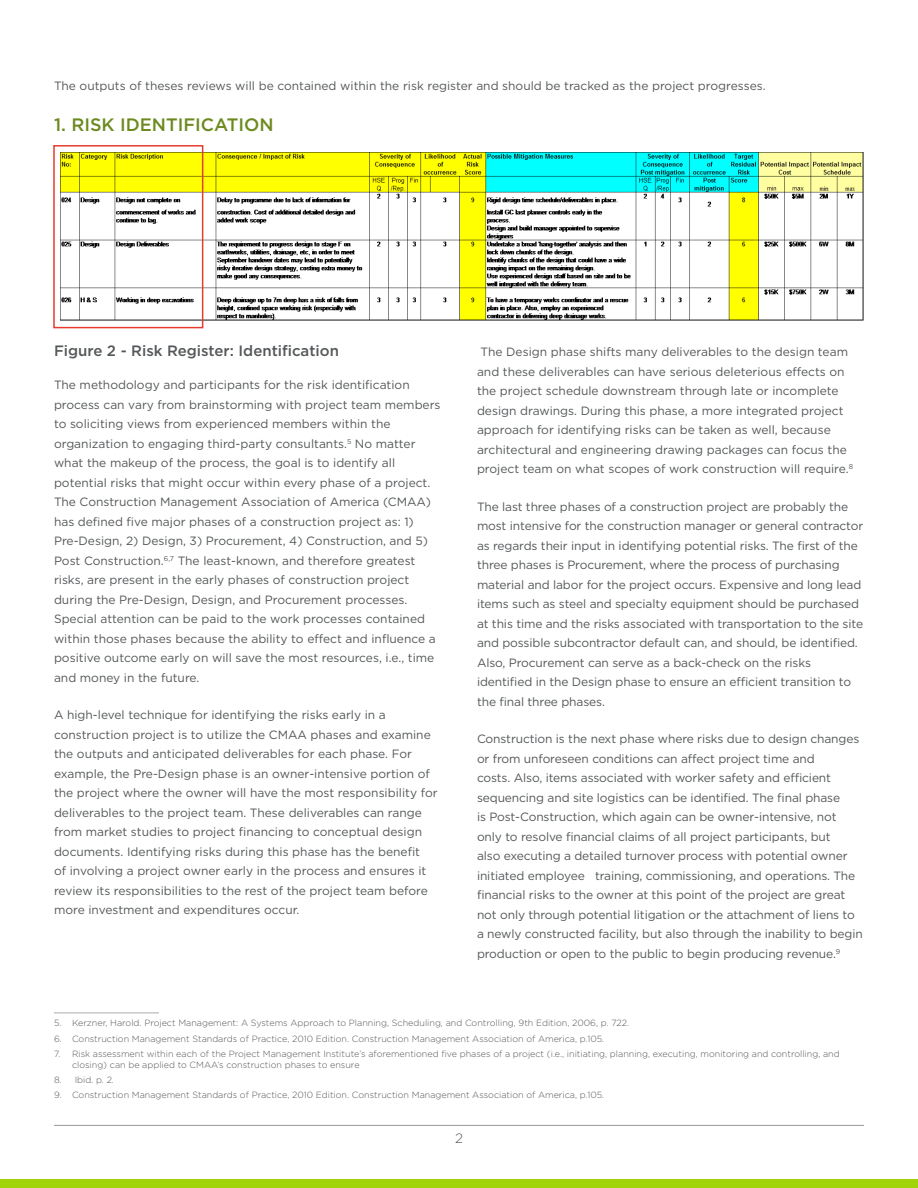
<style>
.page{position:relative;width:918px;height:1188px;background:#fff}
.page>*{position:absolute;margin:0;border:0;box-sizing:border-box;transform-origin:0 0}
.BOD_-_Copy_Headers{font:500 18px "Gotham";color:#6c8a1f}
.BOD_-_Copy_Header_2{font:500 15px "Gotham";color:#545759}
.PAGE_-_Numbers{font:300 13.5px "Gotham";color:#545759}
.BOD_-_Copy_P1_Gray{font:12px/19.5px "Gotham";letter-spacing:-.005em;color:#545759}
.t1{font:300 9px/10.8px "Gotham";color:#545759}
</style>
<div class="page">
<hr style="left:54px;top:1125px;width:810px;height:1px;background:#9a9799">
<div style="left:0;top:1179px;width:918px;height:9px;background:#a2d40a"></div>
<img style="left:60px;top:153px;width:804px;height:168px">
<hr style="left:54px;top:1013px;width:105px;height:1px;background:#aaacad">
<div style="left:53px;top:145px;width:150px;height:183px;border:2px solid #e73b2e"></div>
<p class="BOD_-_Copy_P1_Gray" style="left:54px;top:76px;width:713px">The outputs of theses reviews will be contained within the risk register and should be tracked as the project progresses.</p>
<p class="BOD_-_Copy_Headers" style="left:54px;top:112px;width:221px">1. RISK IDENTIFICATION</p>
<p class="BOD_-_Copy_Header_2" style="left:54px;top:341px;width:286px">Figure 2 - Risk Register: Identification</p>
<p class="BOD_-_Copy_P1_Gray" style="left:54px;top:375px;width:388px">The methodology and participants for the risk identification process can vary from brainstorming with project team members to soliciting views from experienced members within the organization to engaging third-party consultants.<sup>5</sup> No matter what the makeup of the process, the goal is to identify all potential risks that might occur within every phase of a project.<br>The Construction Management Association of America (CMAA) has defined five major phases of a construction project as: 1)<br>Pre-Design, 2) Design, 3) Procurement, 4) Construction, and 5)<br>Post Construction.<sup>6,7</sup> The least-known, and therefore greatest risks, are present in the early phases of construction project during the Pre-Design, Design, and Procurement processes.<br>Special attention can be paid to the work processes contained within those phases because the ability to effect and influence a positive outcome early on will save the most resources, i.e., time and money in the future.</p>
<p class="BOD_-_Copy_P1_Gray" style="left:54px;top:705px;width:385px">A high-level technique for identifying the risks early in a construction project is to utilize the CMAA phases and examine the outputs and anticipated deliverables for each phase. For example, the Pre-Design phase is an owner-intensive portion of the project where the owner will have the most responsibility for deliverables to the project team. These deliverables can range from market studies to project financing to conceptual design documents. Identifying risks during this phase has the benefit<br>of involving a project owner early in the process and ensures it review its responsibilities to the rest of the project team before more investment and expenditures occur.</p>
<p class="BOD_-_Copy_P1_Gray" style="left:477px;top:342px;width:378px">The Design phase shifts many deliverables to the design team and these deliverables can have serious deleterious effects on the project schedule downstream through late or incomplete design drawings. During this phase, a more integrated project approach for identifying risks can be taken as well, because architectural and engineering drawing packages can focus the project team on what scopes of work construction will require.<sup>8</sup></p>
<p class="BOD_-_Copy_P1_Gray" style="left:477px;top:497px;width:388px">The last three phases of a construction project are probably the most intensive for the construction manager or general contractor as regards their input in identifying potential risks. The first of the three phases is Procurement, where the process of purchasing material and labor for the project occurs. Expensive and long lead items such as steel and specialty equipment should be purchased at this time and the risks associated with transportation to the site and possible subcontractor default can, and should, be identified.<br>Also, Procurement can serve as a back-check on the risks identified in the Design phase to ensure an efficient transition to the final three phases.</p>
<p class="BOD_-_Copy_P1_Gray" style="left:477px;top:729px;width:387px">Construction is the next phase where risks due to design changes or from unforeseen conditions can affect project time and<br>costs. Also, items associated with worker safety and efficient sequencing and site logistics can be identified. The final phase<br>is Post-Construction, which again can be owner-intensive, not only to resolve financial claims of all project participants, but<br>also executing a detailed turnover process with potential owner initiated employee training, commissioning, and operations. The financial risks to the owner at this point of the project are great not only through potential litigation or the attachment of liens to a newly constructed facility, but also through the inability to begin production or open to the public to begin producing revenue.<sup>9</sup></p>
<p class="t1" style="left:54px;top:1017px;width:577px">5. Kerzner, Harold. Project Management: A Systems Approach to Planning, Scheduling, and Controlling, 9th Edition, 2006, p. 722.</p>
<p class="t1" style="left:54px;top:1033px;width:552px">6. Construction Management Standards of Practice, 2010 Edition. Construction Management Association of America, p.105.</p>
<p class="t1" style="left:72px;top:1048px;width:769px;text-indent:-18px">7. Risk assessment within each of the Project Management Institute’s aforementioned five phases of a project (i.e., initiating, planning, executing, monitoring and controlling, and closing) can be applied to CMAA’s construction phases to ensure</p>
<p class="t1" style="left:54px;top:1074px;width:62px">8. Ibid. p. 2.</p>
<p class="t1" style="left:54px;top:1089px;width:552px">9. Construction Management Standards of Practice, 2010 Edition. Construction Management Association of America, p.105.</p>
<p class="PAGE_-_Numbers" style="left:455px;top:1130px;width:9px">2</p>
</div>
